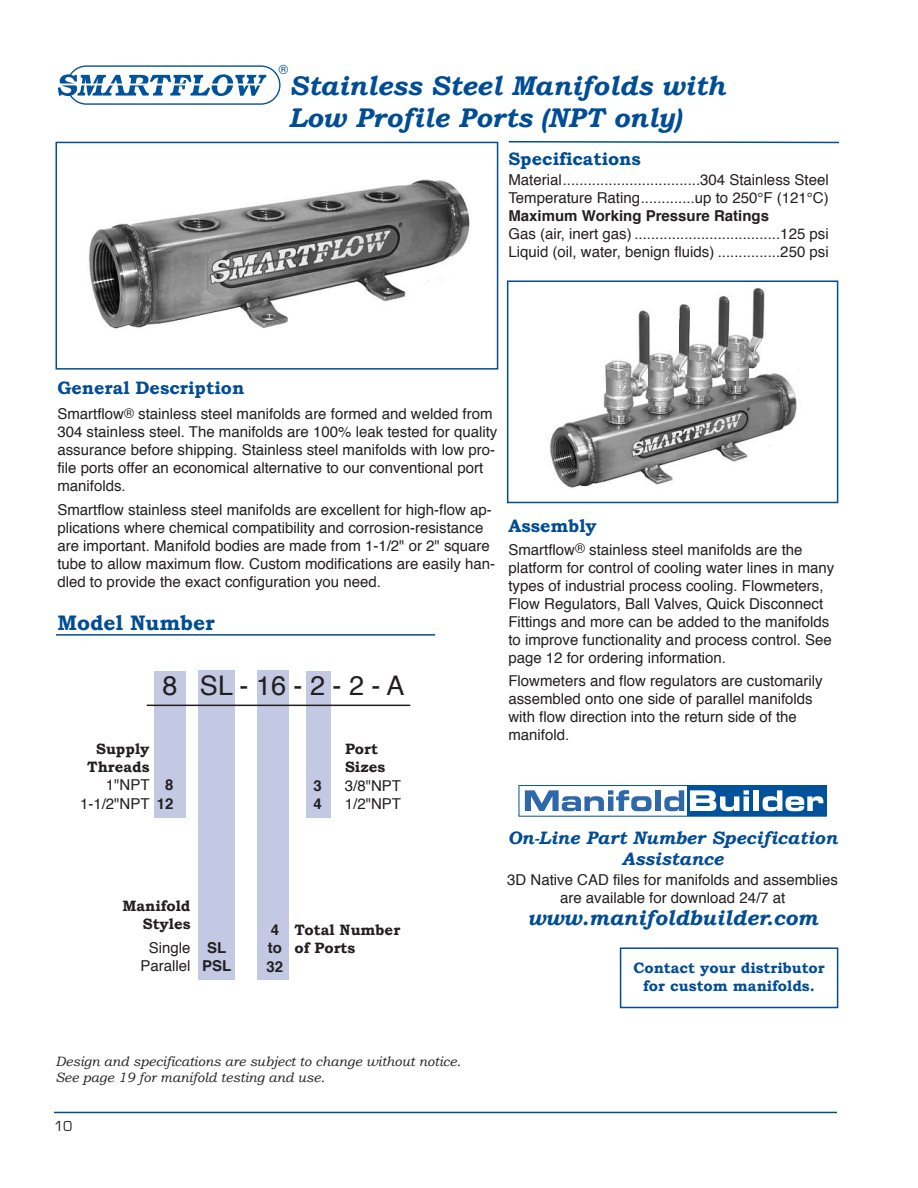
<style>
.page{position:relative;width:918px;height:1188px;background:#fff}
.page>*{position:absolute;margin:0;border:0;box-sizing:border-box;transform-origin:0 0}
.t1{font:italic 700 27px/32.4px "Bookman Old Style";color:#014d95}
.t2{font:27px "Helvetica";color:#231f20}
.t3{font:italic 700 21px "Bookman Old Style";color:#014d95}
.t4{font:700 21px "Bookman Old Style";color:#014d95}
.t5{font:700 18px "Bookman Old Style";color:#014d95}
.t6{font:italic 700 18px/21.6px "Bookman Old Style";color:#014d95;text-align:center}
.t7{font:15px/18px "Helvetica";color:#231f20}
.t8{font:700 15px/18.5px "Bookman Old Style";color:#231f20}
.t9{font:700 15px/18px "Bookman Old Style";color:#014d95;text-align:center}
.t10{font:700 15px "Helvetica";color:#231f20}
.t11{font:15px "Eurostile";color:#231f20}
.t12{font:italic 13.5px/16.2px "Bookman Old Style";color:#231f20}
.t13{font:12.75px "Helvetica";color:#01519b}
.s1{font-size:13.5px}
.s2{font-weight:700}
.s3{font-family:"Helvetica"}
</style>
<div class="page">
<hr style="left:54px;top:1112px;width:783px;height:1px;background:#014d95">
<div style="left:278px;top:63px;width:12px;height:12px;border:2px solid #fff;border-radius:50%"></div>
<div style="left:67px;top:65px;width:214px;height:40px;border:1px solid #01519b;border-radius:19px"></div>
<svg style="left:58px;top:74px;width:209px;height:22px"></svg>
<hr style="left:54px;top:84px;width:215px;height:1px;background:#fff">
<img style="left:88px;top:179px;width:382px;height:150px">
<div style="left:56px;top:142px;width:442px;height:228px;border:2px solid #014d95"></div>
<svg style="left:508px;top:141px;width:331px;height:3px"></svg>
<div style="left:306px;top:671px;width:24px;height:146px;background:#c3c9e2"></div>
<div style="left:257px;top:671px;width:32px;height:309px;background:#c3c9e2"></div>
<div style="left:154px;top:671px;width:31px;height:146px;background:#c3c9e2"></div>
<div style="left:198px;top:671px;width:37px;height:309px;background:#c3c9e2"></div>
<hr style="left:56px;top:634px;width:379px;height:2px;background:#014d95">
<hr style="left:147px;top:705px;width:263px;height:1px;background:#231f20">
<div style="left:620px;top:947px;width:218px;height:61px;border:2px solid #014d95"></div>
<img style="left:550px;top:287px;width:249px;height:201px">
<div style="left:507px;top:280px;width:331px;height:223px;border:2px solid #014d95"></div>
<div style="left:519px;top:785px;width:308px;height:32px;border:1px solid #01529a"></div>
<div style="left:687px;top:786px;width:139px;height:30px;background:#01529a"></div>
<svg style="left:525px;top:790px;width:126px;height:21px"></svg>
<div style="left:655px;top:790px;width:6px;height:21px;background:#2e68aa"></div>
<svg style="left:664px;top:790px;width:20px;height:21px"></svg>
<svg style="left:690px;top:790px;width:59px;height:21px"></svg>
<div style="left:753px;top:790px;width:6px;height:21px;background:#fff"></div>
<svg style="left:763px;top:790px;width:60px;height:21px"></svg>
<p class="t13" style="left:279px;top:64px;width:11px">®</p>
<h1 class="t1" style="left:289px;top:69px;width:438px">Stainless Steel Manifolds with<br>Low Profile Ports (NPT only)</h1>
<p class="t5" style="left:508px;top:148px;width:134px">Specifications</p>
<p class="t7" style="left:508px;top:172px;width:322px">Material.................................304 Stainless Steel<br>Temperature Rating.............up to 250°F (121°C)</p>
<p class="t10" style="left:508px;top:209px;width:262px">Maximum Working Pressure Ratings</p>
<p class="t7" style="left:508px;top:226px;width:322px">Gas (air, inert gas) ...................................125 psi<br>Liquid (oil, water, benign fluids) ...............250 psi</p>
<p class="t5" style="left:57px;top:377px;width:188px">General Description</p>
<p class="t7" style="left:57px;top:406px;width:441px">Smartflow<span class="s1">®</span> stainless steel manifolds are formed and welded from 304 stainless steel. The manifolds are 100% leak tested for quality assurance before shipping. Stainless steel manifolds with low pro&shy;file ports offer an economical alternative to our conventional port manifolds.</p>
<p class="t7" style="left:57px;top:502px;width:439px">Smartflow stainless steel manifolds are excellent for high-flow ap&shy;plications where chemical compatibility and corrosion-resistance are important. Manifold bodies are made from 1-1/2" or 2" square tube to allow maximum flow. Custom modifications are easily han&shy;dled to provide the exact configuration you need.</p>
<h2 class="t4" style="left:57px;top:611px;width:159px">Model Number</h2>
<h1 class="t2" style="left:162px;top:674px;width:244px">8 SL-16-2-2-A</h1>
<p class="t8" style="left:87px;top:739px;width:64px;line-height:18px;text-align:center">Supply<br>Threads</p>
<p class="t7" style="left:80px;top:777px;width:95px;line-height:18.5px;text-align:right">1"NPT <span class="s2">8<br></span>1-1/2"NPT <span class="s2">12</span></p>
<p class="t8" style="left:345px;top:739px;width:42px">Port<br>Sizes</p>
<p class="t10" style="left:313px;top:779px;width:10px">3</p>
<p class="t7" style="left:345px;top:777px;width:58px">3/8"NPT</p>
<p class="t10" style="left:313px;top:797px;width:10px">4</p>
<p class="t7" style="left:345px;top:795px;width:58px">1/2"NPT</p>
<p class="t8" style="left:122px;top:897px;width:70px;line-height:18px;text-align:right">Manifold<br>Styles</p>
<p class="t7" style="left:141px;top:940px;width:92px;text-align:center">Single <span class="s2">SL<br></span>Parallel <span class="s2">PSL</span></p>
<p class="t8" style="left:268px;top:920px;width:134px"><span class="s3">4</span> Total Number <span class="s3">to</span> of Ports</p>
<p class="t10" style="left:267px;top:960px;width:18px">32</p>
<p class="t5" style="left:508px;top:515px;width:90px">Assembly</p>
<p class="t7" style="left:508px;top:542px;width:327px">Smartflow<span class="s1">®</span> stainless steel manifolds are the platform for control of cooling water lines in many types of industrial process cooling. Flowmeters, Flow Regulators, Ball Valves, Quick Disconnect Fittings and more can be added to the manifolds to improve functionality and process control. See page 12 for ordering information.</p>
<p class="t7" style="left:508px;top:673px;width:316px">Flowmeters and flow regulators are customarily assembled onto one side of parallel manifolds with flow direction into the return side of the manifold.</p>
<p class="t6" style="left:508px;top:827px;width:331px">On-Line Part Number Specification<br>Assistance</p>
<p class="t7" style="left:507px;top:872px;width:332px;text-align:center">3D Native CAD files for manifolds and assemblies are available for download 24/7 at</p>
<h2 class="t3" style="left:528px;top:905px;width:292px">www.manifoldbuilder.com</h2>
<p class="t9" style="left:633px;top:958px;width:193px">Contact your distributor for custom manifolds.</p>
<p class="t12" style="left:55px;top:1053px;width:407px">Design and specifications are subject to change without notice.<br>See page 19 for manifold testing and use.</p>
<p class="t11" style="left:54px;top:1119px;width:20px">10</p>
</div>
